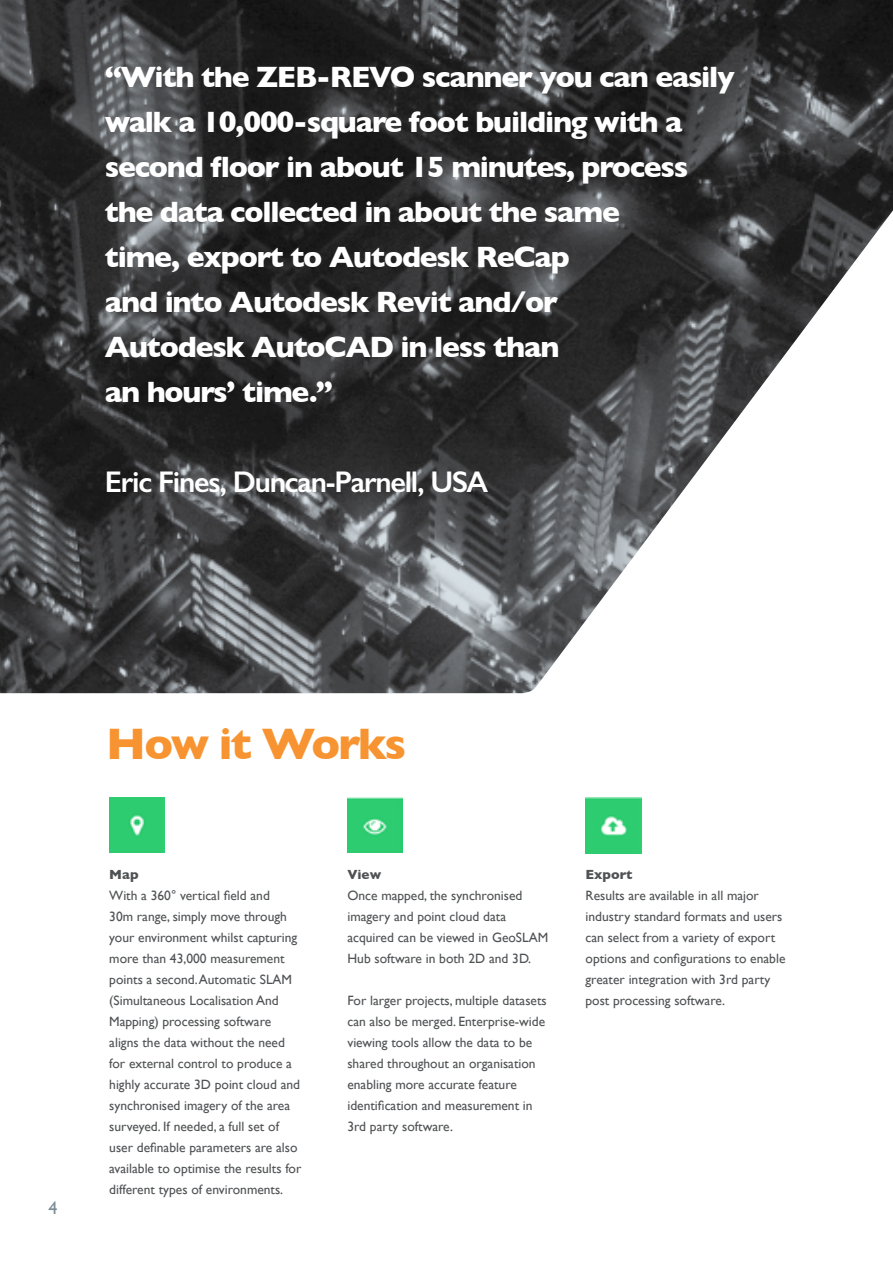
<style>
.page{position:relative;width:893px;height:1263px;background:#fff}
.page>*{position:absolute;margin:0;border:0;box-sizing:border-box;transform-origin:0 0}
.t1{font:700 45px "Gill Sans";letter-spacing:-.055em;color:#f79431}
.t2{font:700 30px/45px "Gill Sans";letter-spacing:-.04em;color:#fff}
.t3{font:600 30px "Gill Sans";letter-spacing:-.04em;color:#fff}
.t4{font:18px "Gill Sans";color:#7b8d97}
.t5{font:13.5px/21px "Gill Sans";color:#4f5254}
.t6{font:700 13.5px "Gill Sans";color:#4f5254}
</style>
<div class="page">
<img style="left:0;top:0;width:893px;height:693px">
<div style="left:109px;top:797px;width:56px;height:56px;background:#2dcc70"></div>
<img style="left:347px;top:797px;width:56px;height:56px">
<img style="left:585px;top:797px;width:56px;height:56px">
<p class="t2" style="left:105px;top:54px;width:631px">“With the ZEB-REVO scanner you can easily walk a 10,000-square foot building with a second floor in about 15 minutes, process the data collected in about the same<br>time, export to Autodesk ReCap<br>and into Autodesk Revit and/or<br>Autodesk AutoCAD in less than<br>an hours’ time.”</p>
<h2 class="t3" style="left:105px;top:464px;width:385px">Eric Fines, Duncan-Parnell, USA</h2>
<h3 class="t4" style="left:49px;top:1197px;width:10px">4</h3>
<h1 class="t1" style="left:106px;top:708px;width:301px">How it Works</h1>
<p class="t6" style="left:109px;top:863px;width:31px">Map</p>
<p class="t5" style="left:109px;top:884px;width:194px">With a 360° vertical field and<br>30m range, simply move through your environment whilst capturing more than 43,000 measurement points a second. Automatic SLAM (Simultaneous Localisation And<br>Mapping) processing software aligns the data without the need for external control to produce a highly accurate 3D point cloud and synchronised imagery of the area surveyed. If needed, a full set of user definable parameters are also available to optimise the results for different types of environments.</p>
<p class="t6" style="left:347px;top:863px;width:35px">View</p>
<p class="t5" style="left:347px;top:884px;width:202px">Once mapped, the synchronised imagery and point cloud data acquired can be viewed in GeoSLAM<br>Hub software in both 2D and 3D.</p>
<p class="t5" style="left:347px;top:989px;width:201px">For larger projects, multiple datasets can also be merged. Enterprise-wide viewing tools allow the data to be shared throughout an organisation enabling more accurate feature identification and measurement in 3rd party software.</p>
<p class="t6" style="left:586px;top:863px;width:49px">Export</p>
<p class="t5" style="left:586px;top:884px;width:201px">Results are available in all major industry standard formats and users can select from a variety of export options and configurations to enable greater integration with 3rd party post processing software.</p>
</div>
